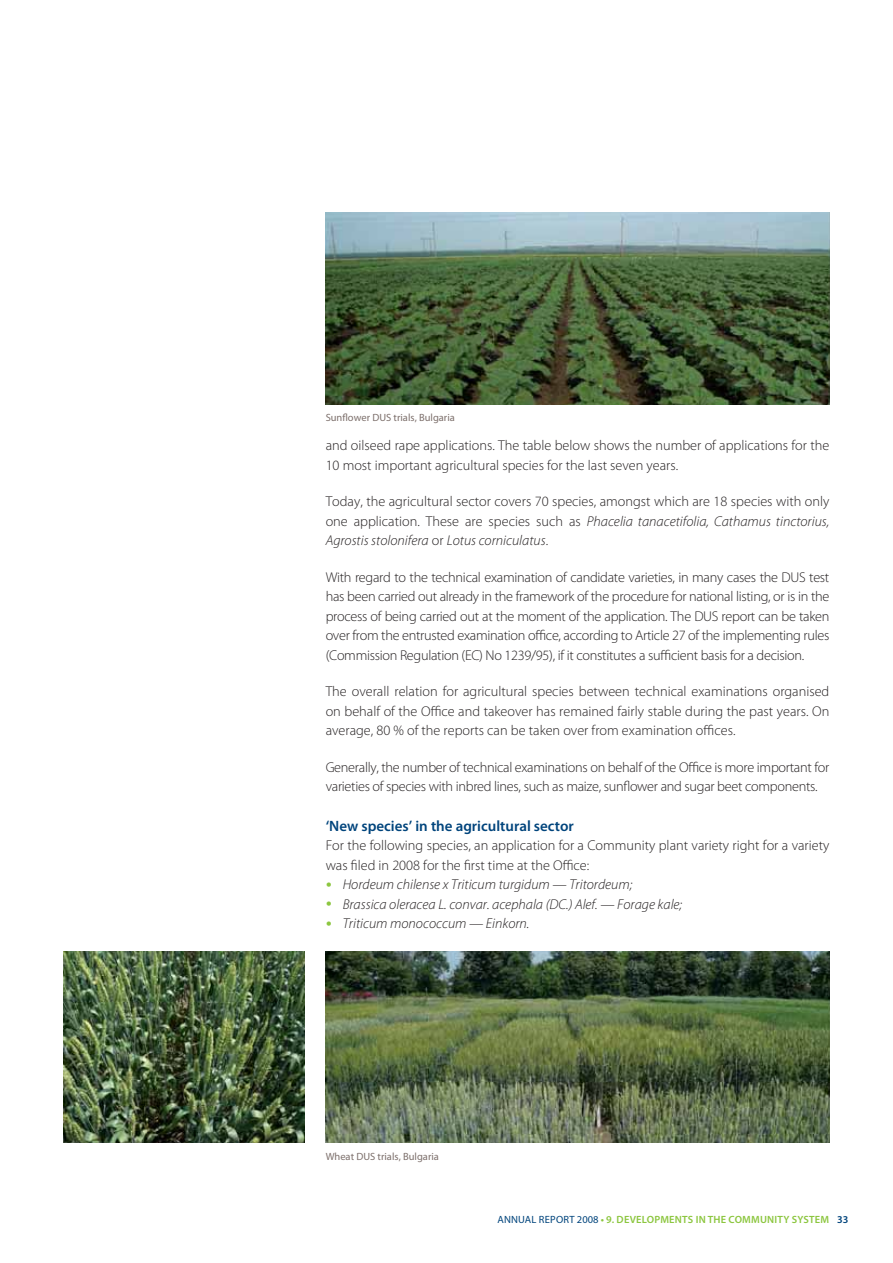
<style>
.page{position:relative;width:893px;height:1263px;background:#fff}
.page>*{position:absolute;margin:0;border:0;box-sizing:border-box;transform-origin:0 0}
.t1{font:600 15px "Myriad Pro";color:#00447c}
.t2{font:300 14.25px/19.5px "Myriad Pro";color:#231f20;text-align:justify}
.t3{font:300 14.25px/19.5px "Myriad Pro";letter-spacing:-.02em;color:#231f20}
.t4{font:italic 300 14.25px "Myriad Pro";color:#231f20}
.t5{font:600 10.5px "Myriad Pro";letter-spacing:.02em;color:#8cc63f}
.t6{font:10.5px "Myriad Pro";color:#7d706c}
.s1{font-style:italic}
.s2{font-size:24px;color:#8cc63f}
.s3{font-weight:400;color:#00447c}
.s4{color:#00447c}
</style>
<div class="page">
<img style="left:325px;top:213px;width:504px;height:191px">
<img style="left:325px;top:951px;width:504px;height:191px">
<img style="left:64px;top:951px;width:240px;height:191px">
<p class="t6" style="left:325px;top:414px;width:131px">Sunflower DUS trials, Bulgaria</p>
<p class="t2" style="left:325px;top:437px;width:505px">and oilseed rape applications. The table below shows the number of applications for the<br>10 most important agricultural species for the last seven years.</p>
<p class="t2" style="left:325px;top:493px;width:505px">Today, the agricultural sector covers 70 species, amongst which are 18 species with only one application. These are species such as <span class="s1">Phacelia tanacetifolia, Cathamus tinctorius, Agrostis stolonifera</span> or <span class="s1">Lotus corniculatus</span>.</p>
<p class="t2" style="left:325px;top:569px;width:505px">With regard to the technical examination of candidate varieties, in many cases the DUS test has been carried out already in the framework of the procedure for national listing, or is in the process of being carried out at the moment of the application. The DUS report can be taken over from the entrusted examination office, according to Article 27 of the implementing rules (Commission Regulation (EC) No 1239/95), if it constitutes a sufficient basis for a decision.</p>
<p class="t2" style="left:325px;top:683px;width:505px">The overall relation for agricultural species between technical examinations organised on behalf of the Office and takeover has remained fairly stable during the past years. On average, 80 % of the reports can be taken over from examination offices.</p>
<p class="t3" style="left:325px;top:759px;width:505px">Generally, the number of technical examinations on behalf of the Office is more important for varieties of species with inbred lines, such as maize, sunflower and sugar beet components.</p>
<p class="t1" style="left:325px;top:820px;width:249px">‘New species’ in the agricultural sector</p>
<p class="t2" style="left:325px;top:837px;width:505px">For the following species, an application for a Community plant variety right for a variety was filed in 2008 for the first time at the Office:</p>
<p class="t4" style="left:325px;top:879px;width:308px"><span class="s2">•</span> Hordeum chilense x Triticum turgidum — Tritordeum;</p>
<p class="t4" style="left:325px;top:899px;width:358px"><span class="s2">•</span> Brassica oleracea L. convar. acephala (DC.) Alef. — Forage kale;</p>
<p class="t4" style="left:325px;top:918px;width:205px"><span class="s2">•</span> Triticum monococcum — Einkorn.</p>
<p class="t6" style="left:325px;top:1152px;width:115px">Wheat DUS trials, Bulgaria</p>
<p class="t5" style="left:497px;top:1215px;width:352px"><span class="s3">ANNUAL REPORT 2008</span> • 9. DEVELOPMENTS IN THE COMMUNITY SYSTEM <span class="s4">33</span></p>
</div>
